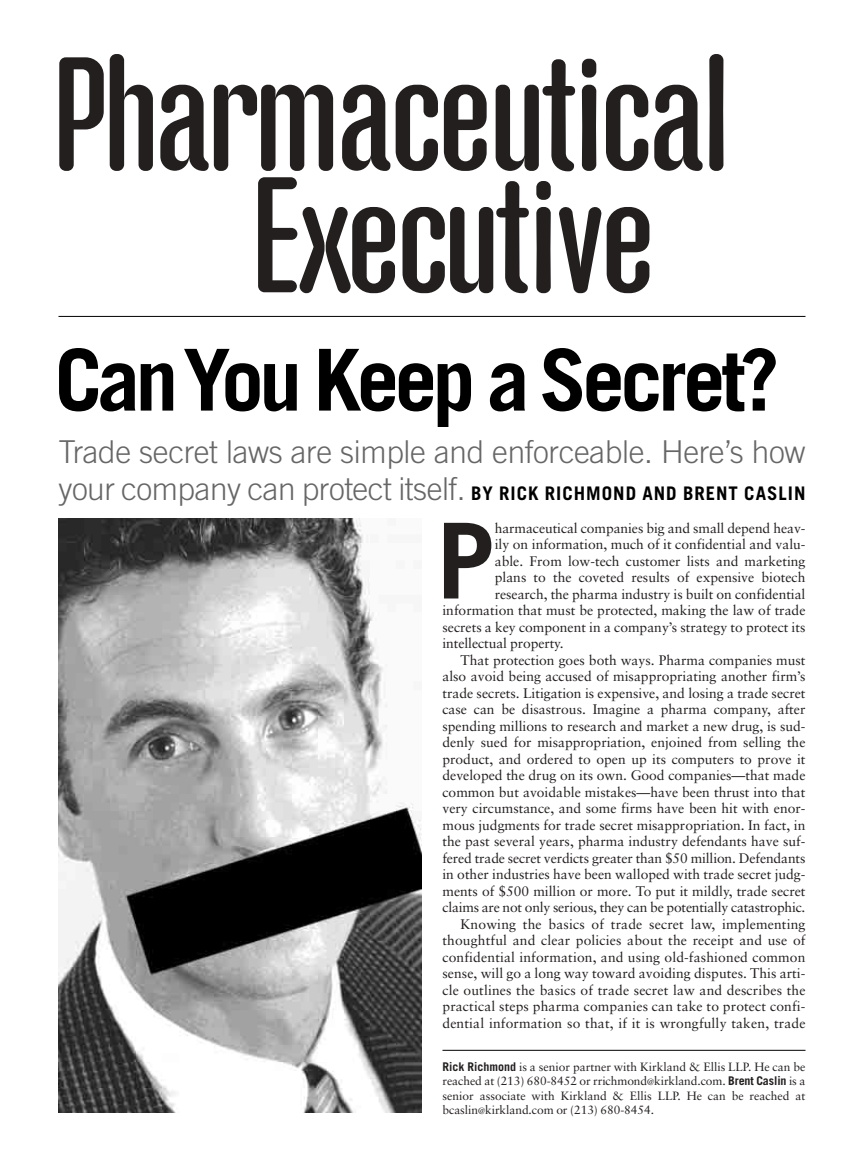
<style>
.page{position:relative;width:864px;height:1161px;background:#fff}
.page>*{position:absolute;margin:0;border:0;box-sizing:border-box;transform-origin:0 0}
.t1{font:700 104.85px "Trade Gothic";color:#231f1f}
.t2{font:700 85.5px "Trade Gothic";letter-spacing:-.055em;color:#000}
.t3{font:300 31.5px/37.5px "Trade Gothic";letter-spacing:-.01em;color:#666}
.t4{font:13.8px "Sabon";color:#231f1f}
.t5{font:12px/14.2px "Sabon";letter-spacing:-.005em;color:#231f1f;text-align:justify}
.s1{font-weight:700;font-size:18.75px;color:#000}
.s2{font-family:"Trade Gothic";font-weight:700}
.s3{font-size:9px}
</style>
<div class="page">
<img style="left:58px;top:518px;width:364px;height:595px">
<hr style="left:442px;top:1050px;width:364px;height:1px;background:#000">
<svg style="left:59px;top:57px;width:45px;height:114px"></svg>
<svg style="left:110px;top:54px;width:43px;height:117px"></svg>
<svg style="left:160px;top:85px;width:173px;height:86px"></svg>
<svg style="left:342px;top:85px;width:48px;height:86px"></svg>
<svg style="left:396px;top:85px;width:42px;height:86px"></svg>
<svg style="left:444px;top:85px;width:43px;height:86px"></svg>
<svg style="left:582px;top:59px;width:14px;height:112px;background:#3a3636"></svg>
<svg style="left:606px;top:85px;width:42px;height:86px"></svg>
<svg style="left:654px;top:85px;width:49px;height:86px"></svg>
<div style="left:709px;top:54px;width:14px;height:117px;background:#231f1f;border-radius:6px"></div>
<svg style="left:536px;top:181px;width:15px;height:112px;background:#454141"></svg>
<svg style="left:559px;top:207px;width:90px;height:86px"></svg>
<svg style="left:403px;top:181px;width:126px;height:112px"></svg>
<svg style="left:496px;top:59px;width:79px;height:112px"></svg>
<svg style="left:258px;top:177px;width:137px;height:117px"></svg>
<hr style="left:58px;top:316px;width:748px;height:1px;background:#000">
<h2 class="t2" style="left:55px;top:349px;width:726px">CanYou Keep a Secret?</h2>
<h3 class="t3" style="left:58px;top:435px;width:749px">Trade secret laws are simple and enforceable. Here’s how your company can protect itself. <span class="s1">BY RICK RICHMOND AND BRENT CASLIN</span></h3>
<h1 class="t1" style="left:437px;top:523px;width:60px">P</h1>
<p class="t4" style="left:495px;top:522px;width:312px">harmaceutical companies big and small depend heav-</p>
<p class="t4" style="left:495px;top:538px;width:312px">ily on information, much of it confidential and valu-</p>
<p class="t4" style="left:495px;top:555px;width:312px">able. From low-tech customer lists and marketing</p>
<p class="t4" style="left:495px;top:571px;width:312px">plans to the coveted results of expensive biotech</p>
<p class="t4" style="left:495px;top:588px;width:312px">research, the pharma industry is built on confidential</p>
<p class="t4" style="left:442px;top:604px;width:365px">information that must be protected, making the law of trade</p>
<p class="t4" style="left:442px;top:621px;width:365px">secrets a key component in a company’s strategy to protect its</p>
<p class="t4" style="left:442px;top:637px;width:123px">intellectual property.</p>
<p class="t4" style="left:460px;top:654px;width:347px">That protection goes both ways. Pharma companies must</p>
<p class="t4" style="left:442px;top:670px;width:365px">also avoid being accused of misappropriating another firm’s</p>
<p class="t4" style="left:442px;top:687px;width:365px">trade secrets. Litigation is expensive, and losing a trade secret</p>
<p class="t4" style="left:442px;top:703px;width:365px">case can be disastrous. Imagine a pharma company, after</p>
<p class="t4" style="left:442px;top:720px;width:365px">spending millions to research and market a new drug, is sud-</p>
<p class="t4" style="left:442px;top:736px;width:365px">denly sued for misappropriation, enjoined from selling the</p>
<p class="t4" style="left:442px;top:753px;width:365px">product, and ordered to open up its computers to prove it</p>
<p class="t4" style="left:442px;top:769px;width:365px">developed the drug on its own. Good companies—that made</p>
<p class="t4" style="left:442px;top:786px;width:365px">common but avoidable mistakes—have been thrust into that</p>
<p class="t4" style="left:442px;top:802px;width:365px">very circumstance, and some firms have been hit with enor-</p>
<p class="t4" style="left:442px;top:819px;width:365px">mous judgments for trade secret misappropriation. In fact, in</p>
<p class="t4" style="left:442px;top:835px;width:365px">the past several years, pharma industry defendants have suf-</p>
<p class="t4" style="left:442px;top:852px;width:364px">fered trade secret verdicts greater than $50 million. Defendants</p>
<p class="t4" style="left:442px;top:868px;width:365px">in other industries have been walloped with trade secret judg-</p>
<p class="t4" style="left:442px;top:885px;width:365px">ments of $500 million or more. To put it mildly, trade secret</p>
<p class="t4" style="left:442px;top:901px;width:365px">claims are not only serious, they can be potentially catastrophic.</p>
<p class="t4" style="left:460px;top:918px;width:347px">Knowing the basics of trade secret law, implementing</p>
<p class="t4" style="left:442px;top:934px;width:365px">thoughtful and clear policies about the receipt and use of</p>
<p class="t4" style="left:442px;top:951px;width:365px">confidential information, and using old-fashioned common</p>
<p class="t4" style="left:442px;top:967px;width:365px">sense, will go a long way toward avoiding disputes. This arti-</p>
<p class="t4" style="left:442px;top:984px;width:365px">cle outlines the basics of trade secret law and describes the</p>
<p class="t4" style="left:442px;top:1000px;width:365px">practical steps pharma companies can take to protect confi-</p>
<p class="t4" style="left:442px;top:1017px;width:365px">dential information so that, if it is wrongfully taken, trade</p>
<p class="t5" style="left:442px;top:1061px;width:365px"><span class="s2">Rick Richmond</span> is a senior partner with Kirkland &amp; Ellis LLP. He can be reached at (213) 680-8452 or rrichmond<span class="s3">@</span>kirkland.com. <span class="s2">Brent Caslin</span> is a senior associate with Kirkland &amp; Ellis LLP. He can be reached at bcaslin<span class="s3">@</span>kirkland.com or (213) 680-8454.</p>
</div>
